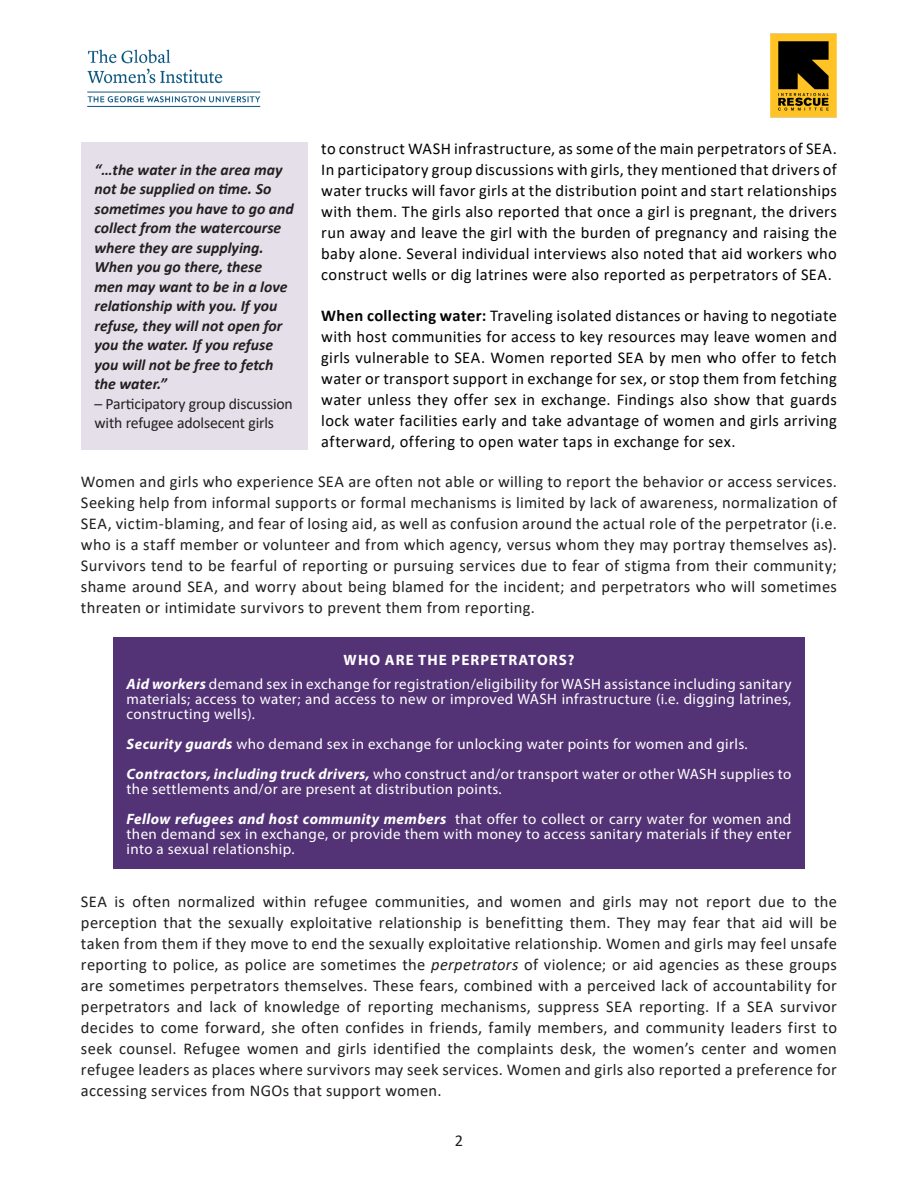
<style>
.page{position:relative;width:918px;height:1188px;background:#fff}
.page>*{position:absolute;margin:0;border:0;box-sizing:border-box;transform-origin:0 0}
.t1{font:16.5px/21px "Calibri";letter-spacing:.02em;color:#231f20;text-align:justify}
.t2{font:16.5px/21px "Calibri";letter-spacing:.015em;color:#040503;text-align:justify}
.t3{font:italic 700 15.75px/19.5px "Calibri";color:#231f20}
.t4{font:15.75px/19.5px "Calibri";letter-spacing:-.01em;color:#231f20}
.t5{font:15px/15px "Myriad Pro";letter-spacing:.025em;color:#fff;text-align:justify}
.t6{font:700 15px "Myriad Pro";letter-spacing:.07em;color:#fff}
.s1{font-weight:700}
.s2{font-weight:700;font-style:italic}
.s3{font-style:italic}
</style>
<div class="page">
<div style="left:81px;top:142px;width:227px;height:307px;background:#e4dfe9"></div>
<img style="left:770px;top:34px;width:67px;height:83px">
<img style="left:87px;top:49px;width:174px;height:58px">
<div style="left:113px;top:637px;width:692px;height:232px;background:#533376"></div>
<p class="t2" style="left:321px;top:138px;width:517px">to construct WASH infrastructure, as some of the main perpetrators of SEA.<br>In participatory group discussions with girls, they mentioned that drivers of water trucks will favor girls at the distribution point and start relationships with them. The girls also reported that once a girl is pregnant, the drivers run away and leave the girl with the burden of pregnancy and raising the baby alone. Several individual interviews also noted that aid workers who construct wells or dig latrines were also reported as perpetrators of SEA.</p>
<h3 class="t2" style="left:321px;top:304px;width:517px"><span class="s1">When collecting water:</span> Traveling isolated distances or having to negotiate</h3>
<p class="t2" style="left:321px;top:325px;width:517px">with host communities for access to key resources may leave women and girls vulnerable to SEA. Women reported SEA by men who offer to fetch water or transport support in exchange for sex, or stop them from fetching water unless they offer sex in exchange. Findings also show that guards lock water facilities early and take advantage of women and girls arriving afterward, offering to open water taps in exchange for sex.</p>
<p class="t1" style="left:81px;top:471px;width:758px">Women and girls who experience SEA are often not able or willing to report the behavior or access services.<br>Seeking help from informal supports or formal mechanisms is limited by lack of awareness, normalization of SEA, victim-blaming, and fear of losing aid, as well as confusion around the actual role of the perpetrator (i.e. who is a staff member or volunteer and from which agency, versus whom they may portray themselves as).<br>Survivors tend to be fearful of reporting or pursuing services due to fear of stigma from their community; shame around SEA, and worry about being blamed for the incident; and perpetrators who will sometimes threaten or intimidate survivors to prevent them from reporting.</p>
<h3 class="t6" style="left:344px;top:650px;width:232px">WHO ARE THE PERPETRATORS?</h3>
<p class="t5" style="left:127px;top:676px;width:666px"><span class="s2">Aid workers</span> demand sex in exchange for registration/eligibility for WASH assistance including sanitary materials; access to water; and access to new or improved WASH infrastructure (i.e. digging latrines, constructing wells).</p>
<p class="t5" style="left:127px;top:736px;width:623px"><span class="s2">Security guards</span> who demand sex in exchange for unlocking water points for women and girls.</p>
<p class="t5" style="left:127px;top:766px;width:666px"><span class="s2">Contractors, including truck drivers,</span> who construct and/or transport water or other WASH supplies to the settlements and/or are present at distribution points.</p>
<p class="t5" style="left:127px;top:811px;width:666px"><span class="s2">Fellow refugees and host community members</span> that offer to collect or carry water for women and then demand sex in exchange, or provide them with money to access sanitary materials if they enter into a sexual relationship.</p>
<p class="t1" style="left:81px;top:891px;width:758px">SEA is often normalized within refugee communities, and women and girls may not report due to the perception that the sexually exploitative relationship is benefitting them. They may fear that aid will be taken from them if they move to end the sexually exploitative relationship. Women and girls may feel unsafe reporting to police, as police are sometimes the <span class="s3">perpetrators</span> of violence; or aid agencies as these groups are sometimes perpetrators themselves. These fears, combined with a perceived lack of accountability for perpetrators and lack of knowledge of reporting mechanisms, suppress SEA reporting. If a SEA survivor decides to come forward, she often confides in friends, family members, and community leaders first to seek counsel. Refugee women and girls identified the complaints desk, the women’s center and women refugee leaders as places where survivors may seek services. Women and girls also reported a preference for accessing services from NGOs that support women.</p>
<p class="t1" style="left:455px;top:1130px;width:10px">2</p>
<p class="t3" style="left:94px;top:159px;width:201px">“…the water in the area may not be supplied on time. So sometimes you have to go and collect from the watercourse where they are supplying.<br>When you go there, these men may want to be in a love relationship with you. If you refuse, they will not open for you the water. If you refuse you will not be free to fetch the water.”</p>
<p class="t4" style="left:94px;top:393px;width:200px">– Participatory group discussion with refugee adolsecent girls</p>
</div>
